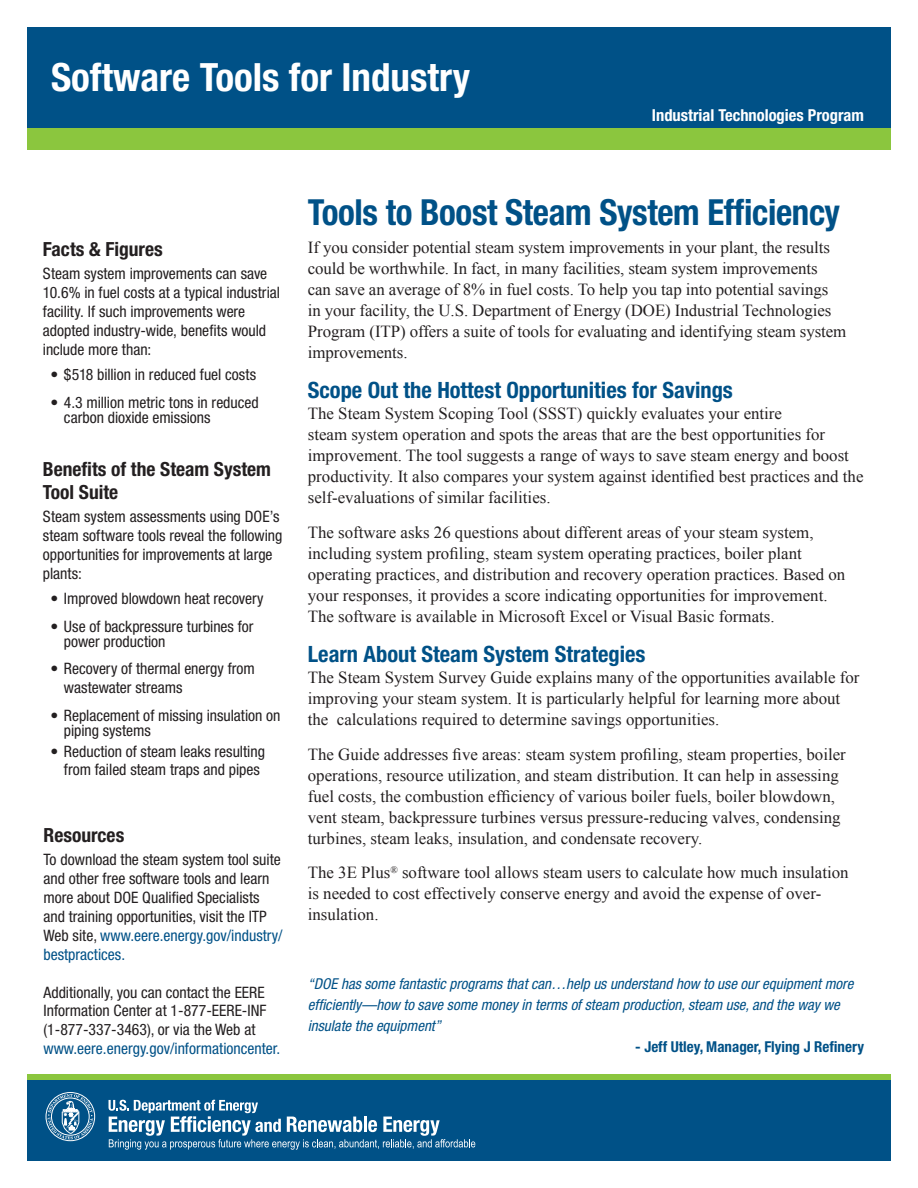
<style>
.page{position:relative;width:918px;height:1188px;background:#fff}
.page>*{position:absolute;margin:0;border:0;box-sizing:border-box;transform-origin:0 0}
.t1{font:700 condensed 39px "Helvetica Neue LT Std";color:#fff}
.t2{font:700 condensed 36px "Helvetica Neue LT Std";letter-spacing:-.01em;color:#005187}
.t3{font:700 condensed 22.5px "Helvetica Neue LT Std";color:#005187}
.heading_2{font:700 condensed 19.5px/23.4px "Helvetica Neue LT Std";color:#231f20}
.t4{font:16.8px/21px "Times New Roman";color:#231f20}
.t5{font:700 condensed 16.5px "Helvetica Neue LT Std";color:#fff}
.heading_2-2{font:condensed 15.75px/18.9px "Helvetica Neue LT Std";color:#231f20}
.SideBar__E{font:condensed 15.75px/15px "Helvetica Neue LT Std";color:#231f20}
.t6{font:italic condensed 15px/21px "Helvetica Neue LT Std";color:#005187}
.t7{font:700 condensed 15px "Helvetica Neue LT Std";color:#005187}
.s1{color:#005187}
</style>
<div class="page">
<div style="left:27px;top:27px;width:864px;height:105px;background:#005187"></div>
<div style="left:27px;top:128px;width:864px;height:22px;background:#8bc63e"></div>
<div style="left:27px;top:1075px;width:864px;height:5px;background:#8bc63e"></div>
<div style="left:27px;top:1080px;width:864px;height:81px;background:#005187"></div>
<svg style="left:109px;top:1100px;width:366px;height:50px"></svg>
<svg style="left:45px;top:1092px;width:50px;height:49px"></svg>
<p class="t1" style="left:51px;top:53px;width:421px">Software Tools for Industry</p>
<p class="t5" style="left:652px;top:105px;width:214px">Industrial Technologies Program</p>
<p class="heading_2" style="left:43px;top:237px;width:121px">Facts &amp; Figures</p>
<p class="heading_2-2" style="left:43px;top:264px;width:239px">Steam system improvements can save 10.6% in fuel costs at a typical industrial facility. If such improvements were adopted industry-wide, benefits would include more than:</p>
<p class="heading_2-2" style="left:50px;top:365px;width:207px">• $518 billion in reduced fuel costs</p>
<p class="SideBar__E" style="left:64px;top:395px;width:196px;text-indent:-13px">• 4.3 million metric tons in reduced carbon dioxide emissions</p>
<p class="heading_2" style="left:43px;top:457px;width:230px">Benefits of the Steam System<br>Tool Suite</p>
<p class="heading_2-2" style="left:43px;top:507px;width:241px">Steam system assessments using DOE’s steam software tools reveal the following opportunities for improvements at large plants:</p>
<p class="heading_2-2" style="left:50px;top:589px;width:215px">• Improved blowdown heat recovery</p>
<p class="SideBar__E" style="left:64px;top:619px;width:191px;text-indent:-13px">• Use of backpressure turbines for power production</p>
<p class="heading_2-2" style="left:64px;top:659px;width:192px;text-indent:-13px">• Recovery of thermal energy from wastewater streams</p>
<p class="SideBar__E" style="left:64px;top:708px;width:218px;text-indent:-13px">• Replacement of missing insulation on piping systems</p>
<p class="heading_2-2" style="left:50px;top:741px;width:216px;text-align:center">• Reduction of steam leaks resulting from failed steam traps and pipes</p>
<p class="heading_2" style="left:44px;top:823px;width:82px">Resources</p>
<p class="heading_2-2" style="left:44px;top:850px;width:241px">To download the steam system tool suite and other free software tools and learn more about DOE Qualified Specialists and training opportunities, visit the ITP Web site, <span class="s1">www.eere.energy.gov/industry/ bestpractices.</span></p>
<p class="heading_2-2" style="left:44px;top:982px;width:238px">Additionally, you can contact the EERE Information Center at 1-877-EERE-INF (1-877-337-3463), or via the Web at <span class="s1">www.eere.energy.gov/informationcenter.</span></p>
<p class="t2" style="left:308px;top:191px;width:534px">Tools to Boost Steam System Efficiency</p>
<p class="t4" style="left:308px;top:237px;width:540px">If you consider potential steam system improvements in your plant, the results could be worthwhile. In fact, in many facilities, steam system improvements<br>can save an average of 8% in fuel costs. To help you tap into potential savings<br>in your facility, the U.S. Department of Energy (DOE) Industrial Technologies Program (ITP) offers a suite of tools for evaluating and identifying steam system improvements.</p>
<p class="t3" style="left:308px;top:377px;width:427px">Scope Out the Hottest Opportunities for Savings</p>
<p class="t4" style="left:308px;top:403px;width:557px">The Steam System Scoping Tool (SSST) quickly evaluates your entire<br>steam system operation and spots the areas that are the best opportunities for improvement. The tool suggests a range of ways to save steam energy and boost productivity. It also compares your system against identified best practices and the self-evaluations of similar facilities.</p>
<p class="t4" style="left:308px;top:522px;width:539px">The software asks 26 questions about different areas of your steam system, including system profiling, steam system operating practices, boiler plant operating practices, and distribution and recovery operation practices. Based on your responses, it provides a score indicating opportunities for improvement.<br>The software is available in Microsoft Excel or Visual Basic formats.</p>
<p class="t3" style="left:308px;top:641px;width:339px">Learn About Steam System Strategies</p>
<p class="t4" style="left:308px;top:667px;width:553px">The Steam System Survey Guide explains many of the opportunities available for improving your steam system. It is particularly helpful for learning more about the calculations required to determine savings opportunities.</p>
<p class="t4" style="left:308px;top:744px;width:540px">The Guide addresses five areas: steam system profiling, steam properties, boiler operations, resource utilization, and steam distribution. It can help in assessing fuel costs, the combustion efficiency of various boiler fuels, boiler blowdown, vent steam, backpressure turbines versus pressure-reducing valves, condensing turbines, steam leaks, insulation, and condensate recovery.</p>
<p class="t4" style="left:308px;top:862px;width:542px">The 3E Plus<sup>®</sup> software tool allows steam users to calculate how much insulation is needed to cost effectively conserve energy and avoid the expense of over&shy;insulation.</p>
<p class="t6" style="left:308px;top:974px;width:547px">“DOE has some fantastic programs that can…help us understand how to use our equipment more efficiently—how to save some money in terms of steam production, steam use, and the way we insulate the equipment”</p>
<p class="t7" style="left:635px;top:1038px;width:230px">- Jeff Utley, Manager, Flying J Refinery</p>
</div>
